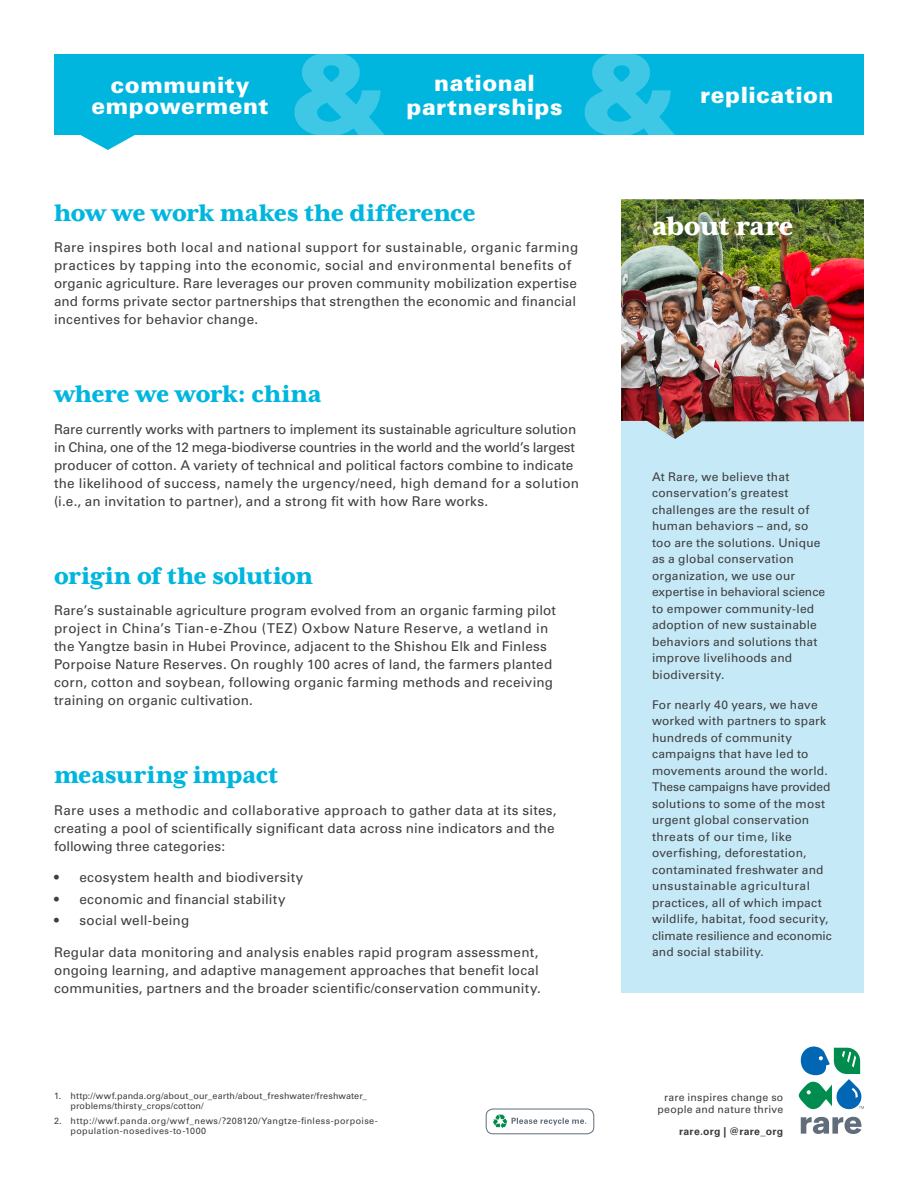
<style>
.page{position:relative;width:918px;height:1188px;background:#fff}
.page>*{position:absolute;margin:0;border:0;box-sizing:border-box;transform-origin:0 0}
.t1{font:800 30px "Mrs Eaves XL Serif OT";letter-spacing:-.01em;color:#fff}
.t2{font:800 27px "Mrs Eaves XL Serif OT";letter-spacing:-.01em;color:#00b6de}
.t3{font:900 22.5px/24px "Univers LT Pro 75";letter-spacing:.02em;color:#fff;text-align:center}
.t4{font:13.5px/18px "Univers LT Pro 55 Roman";letter-spacing:.015em;color:#3e3e3f}
.t5{font:12px/16.5px "Univers LT Pro 55 Roman";letter-spacing:.015em;color:#3e3e3f}
.t6{font:10.5px/12px "Univers LT Pro 55 Roman";letter-spacing:.025em;color:#3e3e3f;text-align:right}
.t7{font:700 10.5px "Univers LT Pro 65";letter-spacing:.025em;color:#3e3e3f}
.Citations{font:9px/10.5px "Univers LT Pro 55 Roman";letter-spacing:.025em;color:#3e3e3f}
</style>
<div class="page">
<svg style="left:801px;top:1117px;width:60px;height:17px"></svg>
<svg style="left:799px;top:1047px;width:65px;height:63px"></svg>
<div style="left:621px;top:352px;width:243px;height:641px;background:#c5e9f6"></div>
<img style="left:621px;top:199px;width:243px;height:240px">
<svg style="left:54px;top:54px;width:810px;height:96px;fill:#00b6de"></svg>
<svg style="left:294px;top:54px;width:91px;height:83px;background:#2cc2e3"></svg>
<svg style="left:585px;top:54px;width:90px;height:83px;background:#2cc2e3"></svg>
<svg style="left:493px;top:1115px;width:93px;height:13px"></svg>
<div style="left:486px;top:1109px;width:108px;height:25px;border:1px solid #616d7a;border-radius:7px"></div>
<p class="t3" style="left:111px;top:72px;width:140px">community</p>
<p class="t3" style="left:92px;top:93px;width:178px">empowerment</p>
<p class="t3" style="left:407px;top:71px;width:158px">national partnerships</p>
<p class="t2" style="left:54px;top:199px;width:423px">how we work makes the difference</p>
<p class="t4" style="left:54px;top:239px;width:526px">Rare inspires both local and national support for sustainable, organic farming practices by tapping into the economic, social and environmental benefits of organic agriculture. Rare leverages our proven community mobilization expertise and forms private sector partnerships that strengthen the economic and financial incentives for behavior change.</p>
<p class="t2" style="left:54px;top:381px;width:269px">where we work: china</p>
<p class="t4" style="left:54px;top:420px;width:527px">Rare currently works with partners to implement its sustainable agriculture solution in China, one of the 12 mega-biodiverse countries in the world and the world’s largest producer of cotton. A variety of technical and political factors combine to indicate the likelihood of success, namely the urgency/need, high demand for a solution (i.e., an invitation to partner), and a strong fit with how Rare works.</p>
<p class="t2" style="left:54px;top:562px;width:260px">origin of the solution</p>
<p class="t4" style="left:54px;top:602px;width:504px">Rare’s sustainable agriculture program evolved from an organic farming pilot project in China’s Tian-e-Zhou (TEZ) Oxbow Nature Reserve, a wetland in the Yangtze basin in Hubei Province, adjacent to the Shishou Elk and Finless Porpoise Nature Reserves. On roughly 100 acres of land, the farmers planted corn, cotton and soybean, following organic farming methods and receiving training on organic cultivation.</p>
<p class="t2" style="left:54px;top:762px;width:226px">measuring impact</p>
<p class="t4" style="left:54px;top:801px;width:504px">Rare uses a methodic and collaborative approach to gather data at its sites, creating a pool of scientifically significant data across nine indicators and the following three categories:</p>
<p class="t4" style="left:54px;top:869px;width:251px">• ecosystem health and biodiversity</p>
<p class="t4" style="left:54px;top:890px;width:233px">• economic and financial stability</p>
<p class="t4" style="left:54px;top:912px;width:137px">• social well-being</p>
<p class="t4" style="left:54px;top:943px;width:488px">Regular data monitoring and analysis enables rapid program assessment, ongoing learning, and adaptive management approaches that benefit local communities, partners and the broader scientific/conservation community.</p>
<p class="Citations" style="left:70px;top:1091px;width:298px;text-indent:-16px">1. http://wwf.panda.org/about_our_earth/about_freshwater/freshwater_ problems/thirsty_crops/cotton/</p>
<p class="Citations" style="left:70px;top:1115px;width:309px;text-indent:-16px">2. http://wwf.panda.org/wwf_news/?208120/Yangtze-finless-porpoise&shy;population-nosedives-to-1000</p>
<p class="t3" style="left:700px;top:83px;width:135px">replication</p>
<p class="t1" style="left:652px;top:211px;width:143px">about rare</p>
<p class="t5" style="left:652px;top:468px;width:175px">At Rare, we believe that conservation’s greatest challenges are the result of human behaviors – and, so too are the solutions. Unique as a global conservation organization, we use our expertise in behavioral science to empower community-led adoption of new sustainable behaviors and solutions that improve livelihoods and biodiversity.</p>
<p class="t5" style="left:652px;top:696px;width:181px">For nearly 40 years, we have worked with partners to spark hundreds of community campaigns that have led to movements around the world.<br>These campaigns have provided solutions to some of the most urgent global conservation threats of our time, like overfishing, deforestation, contaminated freshwater and unsustainable agricultural practices, all of which impact wildlife, habitat, food security, climate resilience and economic and social stability.</p>
<p class="t6" style="left:658px;top:1091px;width:127px">rare inspires change so people and nature thrive</p>
<p class="t7" style="left:679px;top:1125px;width:106px">rare.org | @rare_org</p>
</div>
